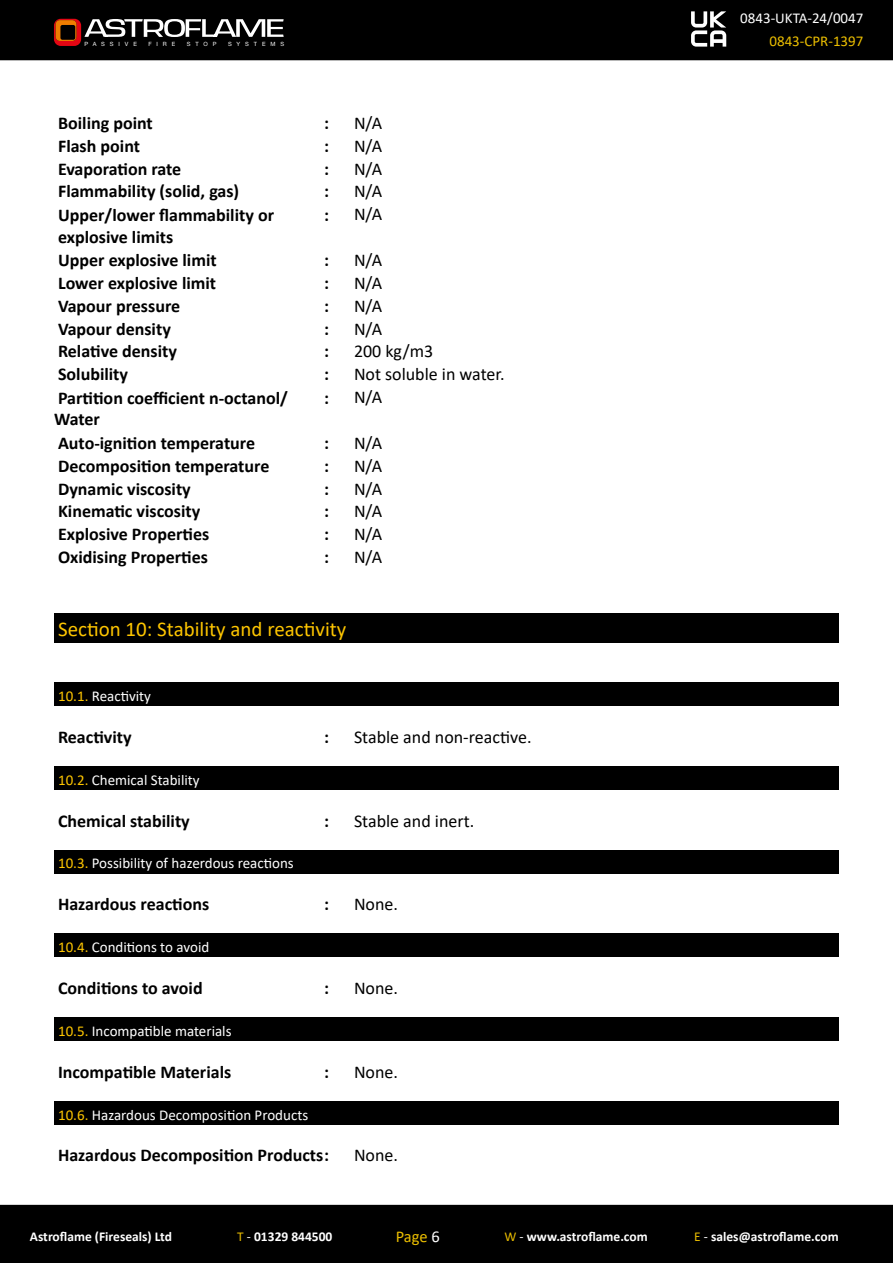
<style>
.page{position:relative;width:893px;height:1263px;background:#fff}
.page>*{position:absolute;margin:0;border:0;box-sizing:border-box;transform-origin:0 0}
.t1{font:21px "Calibri";color:#fdc500}
.t2{font:700 18px "Calibri";color:#000}
.t3{font:18px "Calibri";color:#000}
.t4{font:16.5px "Calibri";color:#ebbe00}
.t5{font:15px "Calibri";color:#fff}
.t6{font:15px "Calibri";color:#ebbe00}
.t7{font:700 13.5px "Calibri";color:#fff}
.t8{font:5.85px "Helvetica Neue";letter-spacing:.84em;color:#fff}
.s1{color:#fdc500}
.s2{font-weight:400;color:#ebbe00}
.s3{font-weight:400}
.s4{color:#fff}
</style>
<div class="page">
<div style="left:0;top:0;width:893px;height:60px;background:#000"></div>
<svg style="left:54px;top:19px;width:230px;height:27px"></svg>
<div style="left:0;top:1205px;width:893px;height:58px;background:#000"></div>
<svg style="left:691px;top:11px;width:35px;height:36px"></svg>
<div style="left:54px;top:614px;width:785px;height:29px;background:#000"></div>
<div style="left:54px;top:682px;width:785px;height:24px;background:#000"></div>
<div style="left:54px;top:766px;width:785px;height:24px;background:#000"></div>
<div style="left:54px;top:850px;width:785px;height:23px;background:#000"></div>
<div style="left:54px;top:934px;width:785px;height:23px;background:#000"></div>
<div style="left:54px;top:1017px;width:785px;height:24px;background:#000"></div>
<div style="left:54px;top:1101px;width:785px;height:23px;background:#000"></div>
<p class="t8" style="left:84px;top:40px;width:54px">PASSIVE</p>
<p class="t8" style="left:148px;top:40px;width:28px">FIRE</p>
<p class="t8" style="left:187px;top:40px;width:31px">STOP</p>
<p class="t8" style="left:228px;top:40px;width:58px">SYSTEMS</p>
<p class="t2" style="left:58px;top:110px;width:96px">Boiling point</p>
<p class="t2" style="left:324px;top:110px;width:6px">:</p>
<p class="t3" style="left:354px;top:110px;width:30px">N/A</p>
<p class="t2" style="left:58px;top:133px;width:83px">Flash point</p>
<p class="t2" style="left:324px;top:133px;width:6px">:</p>
<p class="t3" style="left:354px;top:133px;width:30px">N/A</p>
<p class="t2" style="left:58px;top:156px;width:125px">Evaporation rate</p>
<p class="t2" style="left:324px;top:156px;width:6px">:</p>
<p class="t3" style="left:354px;top:156px;width:30px">N/A</p>
<p class="t2" style="left:58px;top:179px;width:183px">Flammability (solid, gas)</p>
<p class="t2" style="left:324px;top:179px;width:6px">:</p>
<p class="t3" style="left:354px;top:179px;width:30px">N/A</p>
<p class="t2" style="left:58px;top:202px;width:218px">Upper/lower flammability or</p>
<p class="t2" style="left:324px;top:202px;width:6px">:</p>
<p class="t2" style="left:58px;top:224px;width:117px">explosive limits</p>
<p class="t3" style="left:354px;top:202px;width:30px">N/A</p>
<p class="t2" style="left:58px;top:247px;width:160px">Upper explosive limit</p>
<p class="t2" style="left:324px;top:247px;width:6px">:</p>
<p class="t3" style="left:354px;top:248px;width:30px">N/A</p>
<p class="t2" style="left:58px;top:270px;width:160px">Lower explosive limit</p>
<p class="t2" style="left:324px;top:270px;width:6px">:</p>
<p class="t3" style="left:354px;top:270px;width:30px">N/A</p>
<p class="t2" style="left:58px;top:293px;width:124px">Vapour pressure</p>
<p class="t2" style="left:324px;top:293px;width:6px">:</p>
<p class="t3" style="left:354px;top:293px;width:30px">N/A</p>
<p class="t2" style="left:58px;top:316px;width:114px">Vapour density</p>
<p class="t2" style="left:324px;top:316px;width:6px">:</p>
<p class="t3" style="left:354px;top:316px;width:30px">N/A</p>
<p class="t2" style="left:58px;top:339px;width:120px">Relative density</p>
<p class="t2" style="left:324px;top:339px;width:6px">:</p>
<p class="t3" style="left:354px;top:339px;width:81px">200 kg/m3</p>
<p class="t2" style="left:58px;top:362px;width:72px">Solubility</p>
<p class="t2" style="left:324px;top:362px;width:6px">:</p>
<p class="t3" style="left:354px;top:362px;width:152px">Not soluble in water.</p>
<p class="t2" style="left:58px;top:385px;width:231px">Partition coefficient n-octanol/</p>
<p class="t2" style="left:324px;top:385px;width:6px">:</p>
<p class="t2" style="left:54px;top:407px;width:47px">Water</p>
<p class="t3" style="left:354px;top:385px;width:30px">N/A</p>
<p class="t2" style="left:58px;top:430px;width:199px">Auto-ignition temperature</p>
<p class="t2" style="left:324px;top:430px;width:6px">:</p>
<p class="t3" style="left:354px;top:430px;width:30px">N/A</p>
<p class="t2" style="left:58px;top:476px;width:134px">Dynamic viscosity</p>
<p class="t2" style="left:324px;top:476px;width:6px">:</p>
<p class="t3" style="left:354px;top:476px;width:30px">N/A</p>
<p class="t2" style="left:58px;top:499px;width:144px">Kinematic viscosity</p>
<p class="t2" style="left:324px;top:499px;width:6px">:</p>
<p class="t3" style="left:354px;top:499px;width:30px">N/A</p>
<p class="t2" style="left:58px;top:522px;width:153px">Explosive Properties</p>
<p class="t2" style="left:324px;top:522px;width:6px">:</p>
<p class="t3" style="left:354px;top:522px;width:30px">N/A</p>
<p class="t2" style="left:58px;top:544px;width:152px">Oxidising Properties</p>
<p class="t2" style="left:324px;top:544px;width:6px">:</p>
<p class="t3" style="left:354px;top:545px;width:30px">N/A</p>
<p class="t2" style="left:58px;top:453px;width:213px">Decomposition temperature</p>
<p class="t2" style="left:324px;top:453px;width:6px">:</p>
<p class="t3" style="left:354px;top:453px;width:30px">N/A</p>
<p class="t1" style="left:58px;top:615px;width:290px">Section 10: Stability and reactivity</p>
<p class="t5" style="left:58px;top:686px;width:95px"><span class="s1">10.1.</span> Reactivity</p>
<p class="t2" style="left:58px;top:724px;width:75px">Reactivity</p>
<p class="t2" style="left:324px;top:724px;width:6px">:</p>
<p class="t3" style="left:354px;top:724px;width:179px">Stable and non-reactive.</p>
<p class="t5" style="left:58px;top:769px;width:143px"><span class="s1">10.2.</span> Chemical Stability</p>
<p class="t2" style="left:58px;top:808px;width:133px">Chemical stability</p>
<p class="t2" style="left:324px;top:808px;width:6px">:</p>
<p class="t3" style="left:354px;top:808px;width:122px">Stable and inert.</p>
<p class="t5" style="left:58px;top:853px;width:237px"><span class="s1">10.3.</span> Possibility of hazerdous reactions</p>
<p class="t2" style="left:58px;top:891px;width:153px">Hazardous reactions</p>
<p class="t2" style="left:324px;top:891px;width:6px">:</p>
<p class="t3" style="left:354px;top:892px;width:46px">None.</p>
<p class="t5" style="left:58px;top:937px;width:153px"><span class="s1">10.4.</span> Conditions to avoid</p>
<p class="t2" style="left:58px;top:975px;width:146px">Conditions to avoid</p>
<p class="t2" style="left:324px;top:975px;width:6px">:</p>
<p class="t3" style="left:354px;top:975px;width:46px">None.</p>
<p class="t5" style="left:58px;top:1020px;width:175px"><span class="s1">10.5.</span> Incompatible materials</p>
<p class="t2" style="left:58px;top:1059px;width:175px">Incompatible Materials</p>
<p class="t2" style="left:324px;top:1059px;width:6px">:</p>
<p class="t3" style="left:354px;top:1059px;width:46px">None.</p>
<p class="t5" style="left:58px;top:1104px;width:252px"><span class="s1">10.6.</span> Hazardous Decomposition Products</p>
<p class="t2" style="left:58px;top:1143px;width:272px">Hazardous Decomposition Products:</p>
<p class="t3" style="left:354px;top:1143px;width:46px">None.</p>
<p class="t5" style="left:740px;top:7px;width:125px">0843-UKTA-24/0047</p>
<p class="t6" style="left:769px;top:30px;width:95px">0843-CPR-1397</p>
<p class="t7" style="left:30px;top:1227px;width:144px">Astroflame (Fireseals) Ltd</p>
<p class="t7" style="left:237px;top:1227px;width:97px"><span class="s2">T</span> <span class="s3">-</span> 01329 844500</p>
<p class="t4" style="left:396px;top:1225px;width:46px">Page <span class="s4">6</span></p>
<p class="t7" style="left:505px;top:1227px;width:145px"><span class="s2">W</span> <span class="s3">-</span> www.astroflame.com</p>
<p class="t7" style="left:694px;top:1227px;width:146px"><span class="s2">E</span> <span class="s3">-</span> sales@astroflame.com</p>
</div>
